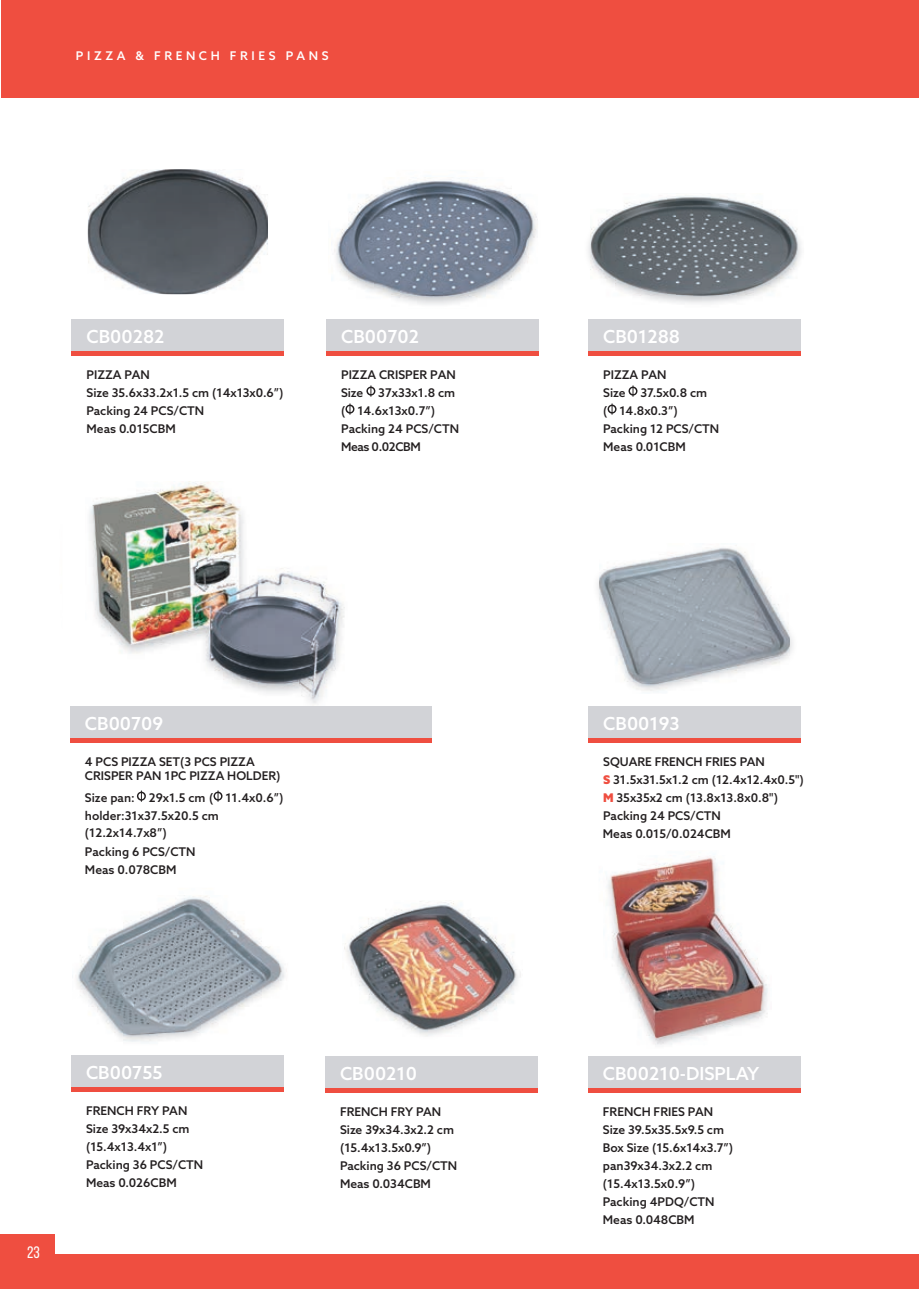
<style>
.page{position:relative;width:919px;height:1289px;background:#fff}
.page>*{position:absolute;margin:0;border:0;box-sizing:border-box;transform-origin:0 0}
.t1{font:500 18px "Azo Sans";color:#fff}
.t2{font:16.5px "Bebas Neue";color:#fff}
.t3{font:500 12px/18px "Azo Sans";color:#231f20}
.t4{font:500 12px "Azo Sans";letter-spacing:.3em;color:#fff}
.s1{font-weight:900;color:#ef4e40}
</style>
<div class="page">
<img style="left:590px;top:196px;width:212px;height:108px">
<img style="left:334px;top:180px;width:204px;height:125px">
<div style="left:588px;top:319px;width:212px;height:36px;background:#d2d3d7"></div>
<div style="left:326px;top:319px;width:213px;height:36px;background:#d2d3d7"></div>
<svg style="left:628px;top:385px;width:10px;height:12px"></svg>
<svg style="left:607px;top:403px;width:10px;height:12px"></svg>
<svg style="left:366px;top:385px;width:10px;height:12px"></svg>
<svg style="left:345px;top:403px;width:10px;height:12px"></svg>
<hr style="left:588px;top:351px;width:212px;height:4px;background:#ef4e40">
<hr style="left:326px;top:351px;width:213px;height:4px;background:#ef4e40">
<img style="left:89px;top:481px;width:256px;height:223px">
<div style="left:70px;top:706px;width:362px;height:36px;background:#d2d3d7"></div>
<svg style="left:136px;top:790px;width:10px;height:11px"></svg>
<svg style="left:213px;top:790px;width:10px;height:11px"></svg>
<div style="left:70px;top:737px;width:362px;height:5px;background:#ef4e40"></div>
<img style="left:88px;top:169px;width:180px;height:125px">
<div style="left:71px;top:319px;width:213px;height:36px;background:#d2d3d7"></div>
<hr style="left:71px;top:351px;width:213px;height:4px;background:#ef4e40">
<div style="left:1px;top:1px;width:917px;height:97px;background:#ef4e40"></div>
<div style="left:0;top:1254px;width:918px;height:34px;background:#ef4e40"></div>
<img style="left:599px;top:548px;width:190px;height:144px">
<div style="left:588px;top:706px;width:212px;height:36px;background:#d2d3d7"></div>
<hr style="left:588px;top:738px;width:212px;height:4px;background:#ef4e40">
<img style="left:77px;top:896px;width:208px;height:146px">
<div style="left:71px;top:1055px;width:213px;height:36px;background:#d2d3d7"></div>
<hr style="left:71px;top:1087px;width:213px;height:4px;background:#ef4e40">
<img style="left:344px;top:901px;width:177px;height:135px">
<div style="left:325px;top:1056px;width:212px;height:36px;background:#d2d3d7"></div>
<hr style="left:325px;top:1088px;width:212px;height:4px;background:#ef4e40">
<img style="left:607px;top:857px;width:161px;height:188px">
<div style="left:588px;top:1056px;width:212px;height:36px;background:#d2d3d7"></div>
<hr style="left:588px;top:1088px;width:212px;height:4px;background:#ef4e40">
<div style="left:13px;top:1233px;width:42px;height:43px;background:#ef4e40"></div>
<div style="left:0;top:1233px;width:13px;height:43px;background:#ef4e40"></div>
<p class="t4" style="left:76px;top:47px;width:254px">PIZZA &amp; FRENCH FRIES PANS</p>
<h1 class="t1" style="left:86px;top:324px;width:80px">CB00282</h1>
<p class="t3" style="left:86px;top:365px;width:198px">PIZZA PAN<br>Size 35.6x33.2x1.5 cm (14x13x0.6”)<br>Packing 24 PCS/CTN<br>Meas 0.015CBM</p>
<h1 class="t1" style="left:341px;top:324px;width:79px">CB00702</h1>
<p class="t3" style="left:341px;top:365px;width:116px">PIZZA CRISPER PAN<br>Size</p>
<p class="t3" style="left:341px;top:383px;width:119px;text-indent:37px">37x33x1.8 cm ( 14.6x13x0.7”)<br>Packing 24 PCS/CTN<br>Meas 0.02CBM</p>
<h1 class="t1" style="left:85px;top:711px;width:80px">CB00709</h1>
<p class="t3" style="left:85px;top:754px;width:197px;line-height:14.4px">4 PCS PIZZA SET(3 PCS PIZZA<br>CRISPER PAN 1PC PIZZA HOLDER)</p>
<p class="t3" style="left:85px;top:788px;width:135px;line-height:17.5px">Size pan: holder:31x37.5x20.5 cm (12.2x14.7x8”)</p>
<p class="t3" style="left:149px;top:788px;width:136px">29x1.5 cm ( 11.4x0.6”)</p>
<p class="t3" style="left:85px;top:842px;width:112px">Packing 6 PCS/CTN<br>Meas 0.078CBM</p>
<h2 class="t2" style="left:27px;top:1243px;width:14px">23</h2>
<h1 class="t1" style="left:86px;top:1061px;width:78px">CB00755</h1>
<p class="t3" style="left:86px;top:1101px;width:119px">FRENCH FRY PAN<br>Size 39x34x2.5 cm (15.4x13.4x1”)<br>Packing 36 PCS/CTN<br>Meas 0.026CBM</p>
<h1 class="t1" style="left:340px;top:1061px;width:78px">CB00210</h1>
<p class="t3" style="left:340px;top:1102px;width:119px">FRENCH FRY PAN<br>Size 39x34.3x2.2 cm (15.4x13.5x0.9”)<br>Packing 36 PCS/CTN<br>Meas 0.034CBM</p>
<h1 class="t1" style="left:603px;top:324px;width:78px">CB01288</h1>
<p class="t3" style="left:603px;top:365px;width:118px">PIZZA PAN<br>Size 37.5x0.8 cm<br>( 14.8x0.3”)<br>Packing 12 PCS/CTN<br>Meas 0.01CBM</p>
<h1 class="t1" style="left:603px;top:711px;width:78px">CB00193</h1>
<p class="t3" style="left:603px;top:752px;width:163px">SQUARE FRENCH FRIES PAN</p>
<p class="t3" style="left:603px;top:770px;width:202px"><span class="s1">S</span> 31.5x31.5x1.2 cm (12.4x12.4x0.5")<br><span class="s1">M</span> 35x35x2 cm (13.8x13.8x0.8")</p>
<p class="t3" style="left:603px;top:806px;width:129px">Packing 24 PCS/CTN<br>Meas 0.015/0.024CBM</p>
<h1 class="t1" style="left:603px;top:1061px;width:158px">CB00210-DISPLAY</h1>
<p class="t3" style="left:603px;top:1102px;width:132px">FRENCH FRIES PAN<br>Size 39.5x35.5x9.5 cm<br>Box Size (15.6x14x3.7”)</p>
<p class="t3" style="left:603px;top:1156px;width:111px">pan39x34.3x2.2 cm (15.4x13.5x0.9”)</p>
<p class="t3" style="left:603px;top:1192px;width:113px">Packing 4PDQ/CTN<br>Meas 0.048CBM</p>
</div>
